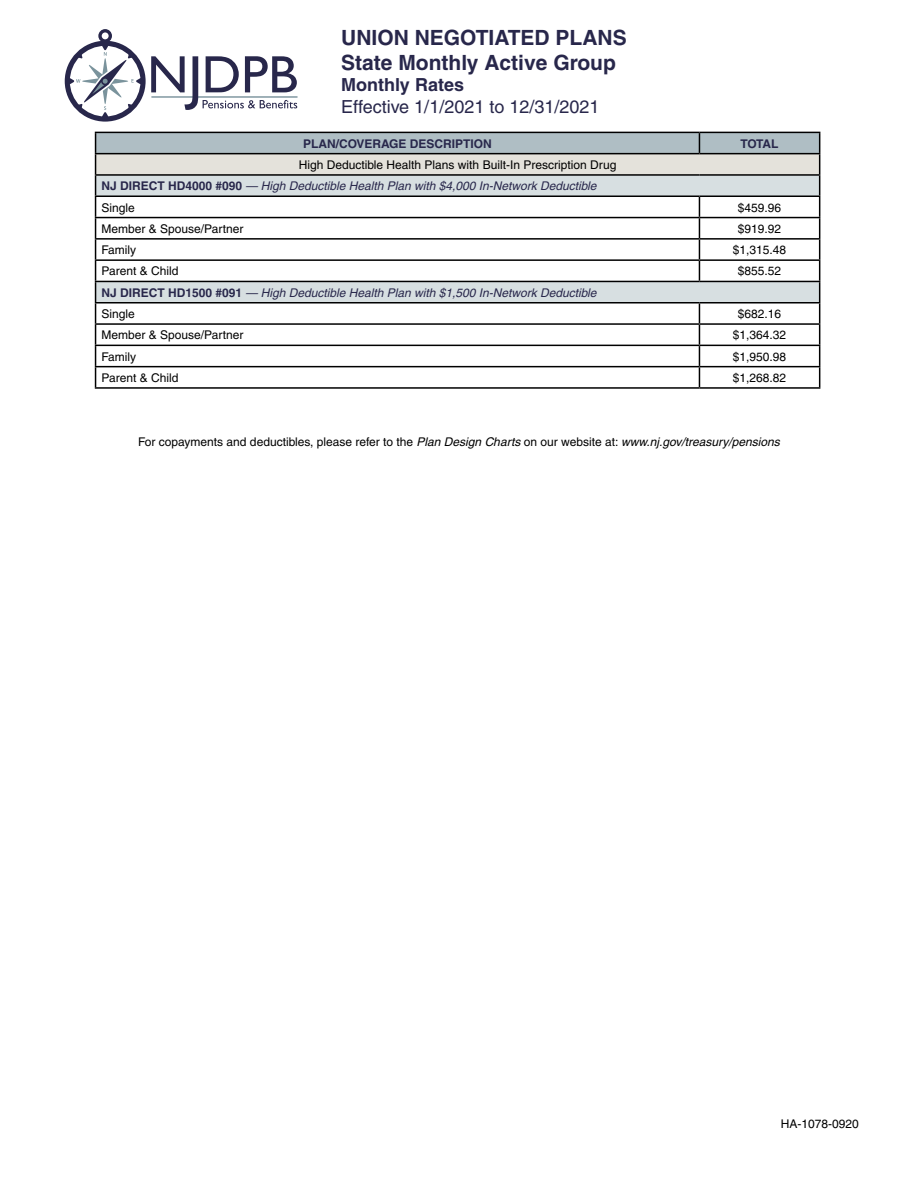
<style>
.page{position:relative;width:918px;height:1188px;background:#fff}
.page>*{position:absolute;margin:0;border:0;box-sizing:border-box;transform-origin:0 0}
.t1{font:700 21px/25.2px "Helvetica";color:#28274b}
.t2{font:18px "Helvetica";color:#28274b}
.t3{font:700 18px "Helvetica";color:#28274b}
.t4{font:12px/21.3px "Helvetica";color:#000}
.t5{font:italic 12px/21.3px "Helvetica";color:#28274b}
.t6{font:700 12px "Helvetica";color:#28274b}
.s1{font-weight:700;color:#28274b}
.s2{font-style:italic;color:#28274b}
.s3{font-weight:700;font-style:normal}
.s4{font-style:normal;color:#000}
.s5{font-style:italic}
</style>
<div class="page">
<svg style="left:65px;top:29px;width:233px;height:93px"></svg>
<hr style="left:95px;top:387px;width:604px;height:2px;background:#000">
<svg style="left:95px;top:132px;width:725px;height:255px"></svg>
<hr style="left:699px;top:387px;width:121px;height:2px;background:#000">
<h1 class="t1" style="left:341px;top:24px;width:287px">UNION NEGOTIATED PLANS<br>State Monthly Active Group</h1>
<h2 class="t3" style="left:341px;top:74px;width:124px">Monthly Rates</h2>
<h2 class="t2" style="left:341px;top:96px;width:260px">Effective 1/1/2021 to 12/31/2021</h2>
<p class="t6" style="left:303px;top:136px;width:190px">PLAN/COVERAGE DESCRIPTION</p>
<p class="t6" style="left:741px;top:136px;width:39px">TOTAL</p>
<p class="t4" style="left:102px;top:154px;width:516px;text-indent:197px">High Deductible Health Plans with Built-In Prescription Drug<br><span class="s1">NJ DIRECT HD4000 #090</span> <span class="s2">— High Deductible Health Plan with $4,000 In-Network Deductible<br></span>Single</p>
<p class="t4" style="left:738px;top:197px;width:45px">$459.96</p>
<p class="t4" style="left:102px;top:218px;width:144px">Member &amp; Spouse/Partner</p>
<p class="t4" style="left:738px;top:218px;width:45px">$919.92</p>
<p class="t4" style="left:102px;top:239px;width:36px">Family</p>
<p class="t4" style="left:733px;top:239px;width:55px">$1,315.48</p>
<p class="t4" style="left:102px;top:261px;width:78px">Parent &amp; Child</p>
<p class="t4" style="left:738px;top:261px;width:45px">$855.52</p>
<p class="t5" style="left:102px;top:282px;width:497px"><span class="s3">NJ DIRECT HD1500 #091</span> — High Deductible Health Plan with $1,500 In-Network Deductible<br><span class="s4">Single</span></p>
<p class="t4" style="left:738px;top:303px;width:45px">$682.16</p>
<p class="t4" style="left:102px;top:324px;width:144px">Member &amp; Spouse/Partner</p>
<p class="t4" style="left:733px;top:324px;width:55px">$1,364.32</p>
<p class="t4" style="left:102px;top:346px;width:36px">Family</p>
<p class="t4" style="left:733px;top:346px;width:55px">$1,950.98</p>
<p class="t4" style="left:102px;top:367px;width:78px">Parent &amp; Child</p>
<p class="t4" style="left:733px;top:367px;width:55px">$1,268.82</p>
<p class="t4" style="left:138px;top:431px;width:643px">For copayments and deductibles, please refer to the <span class="s5">Plan Design Charts</span> on our website at: <span class="s5">www.nj.gov/treasury/pensions</span></p>
<p class="t4" style="left:781px;top:1113px;width:80px">HA-1078-0920</p>
</div>
